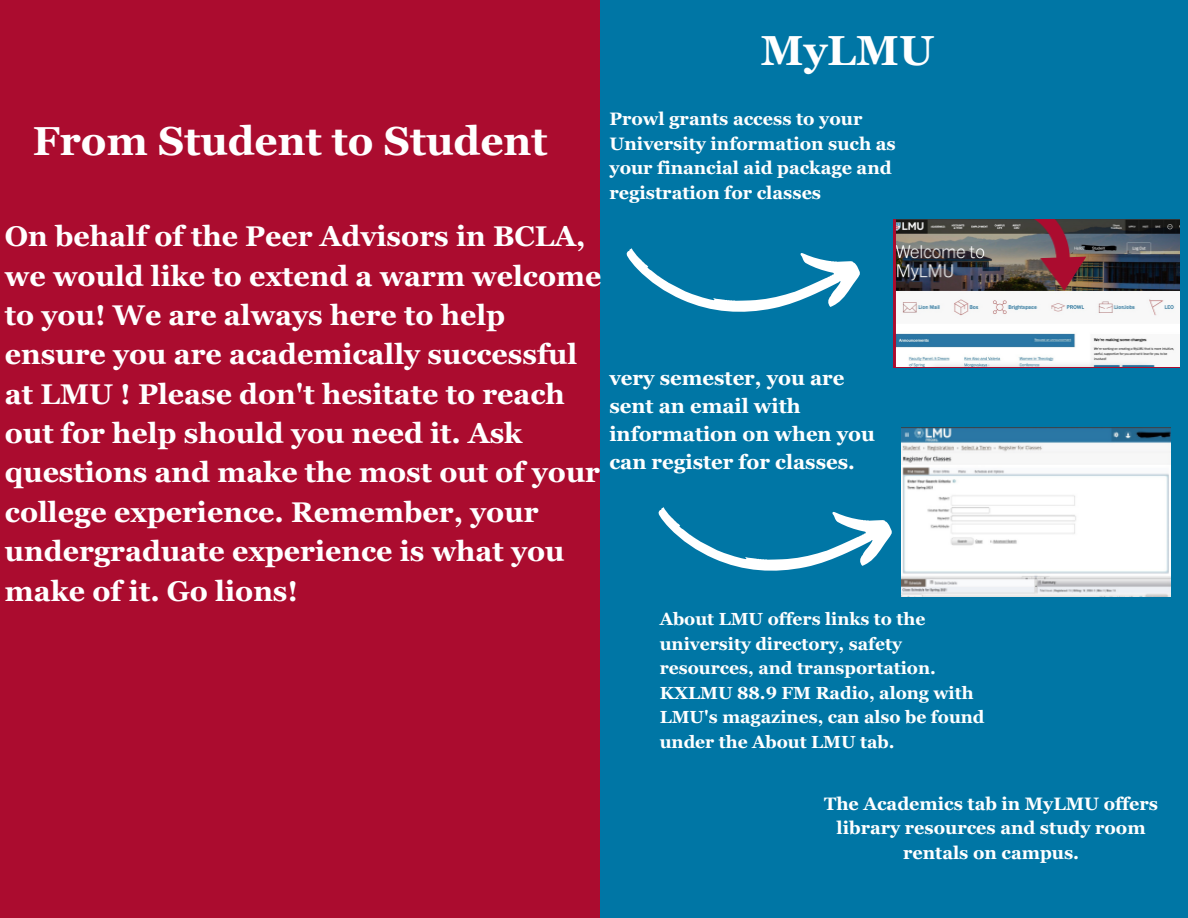
<style>
.page{position:relative;width:1188px;height:918px;background:#ab0c2f}
.page>*{position:absolute;margin:0;border:0;box-sizing:border-box;transform-origin:0 0}
.t1{font:700 42px "Georgia Pro";color:#fff}
.t2{font:700 40.5px "Georgia Pro";color:#fff}
.t3{font:700 28.5px "Georgia Pro";color:#fff}
.t4{font:700 20.4px/28px "Georgia Pro";color:#fff}
.t5{font:700 18px/24.8px "Georgia Pro";color:#fff}
.t6{font:700 17.55px/24.5px "Georgia Pro";color:#fff}
</style>
<div class="page">
<div style="left:795px;top:0;width:393px;height:918px;background:#0076a5"></div>
<div style="left:600px;top:0;width:209px;height:918px;background:#0076a5"></div>
<img style="left:894px;top:220px;width:285px;height:147px">
<img style="left:902px;top:428px;width:269px;height:168px">
<svg style="left:626px;top:248px;width:234px;height:64px"></svg>
<svg style="left:658px;top:507px;width:234px;height:64px"></svg>
<p class="t2" style="left:33px;top:118px;width:516px">From Student to Student</p>
<p class="t1" style="left:761px;top:26px;width:175px">MyLMU</p>
<p class="t5" style="left:610px;top:106px;width:254px">Prowl grants access to your</p>
<p class="t5" style="left:610px;top:131px;width:288px">University information such as your financial aid package and registration for classes</p>
<p class="t3" style="left:5px;top:220px;width:582px">On behalf of the Peer Advisors in BCLA,</p>
<p class="t3" style="left:5px;top:259px;width:598px">we would like to extend a warm welcome</p>
<p class="t3" style="left:5px;top:299px;width:502px">to you! We are always here to help</p>
<p class="t3" style="left:5px;top:338px;width:574px">ensure you are academically successful</p>
<p class="t3" style="left:5px;top:378px;width:562px">at LMU ! Please don't hesitate to reach</p>
<p class="t3" style="left:5px;top:417px;width:519px">out for help should you need it. Ask</p>
<p class="t3" style="left:5px;top:456px;width:597px">questions and make the most out of your</p>
<p class="t3" style="left:5px;top:496px;width:535px">college experience. Remember, your</p>
<p class="t3" style="left:5px;top:535px;width:561px">undergraduate experience is what you</p>
<p class="t3" style="left:5px;top:574px;width:295px">make of it. Go lions!</p>
<p class="t4" style="left:609px;top:364px;width:267px">very semester, you are sent an email with information on when you can register for classes.</p>
<p class="t6" style="left:660px;top:607px;width:326px">About LMU offers links to the university directory, safety resources, and transportation.<br>KXLMU 88.9 FM Radio, along with<br>LMU's magazines, can also be found under the About LMU tab.</p>
<p class="t5" style="left:824px;top:791px;width:336px">The Academics tab in MyLMU offers</p>
<p class="t5" style="left:837px;top:816px;width:311px">library resources and study room</p>
<p class="t5" style="left:903px;top:841px;width:177px">rentals on campus.</p>
</div>
